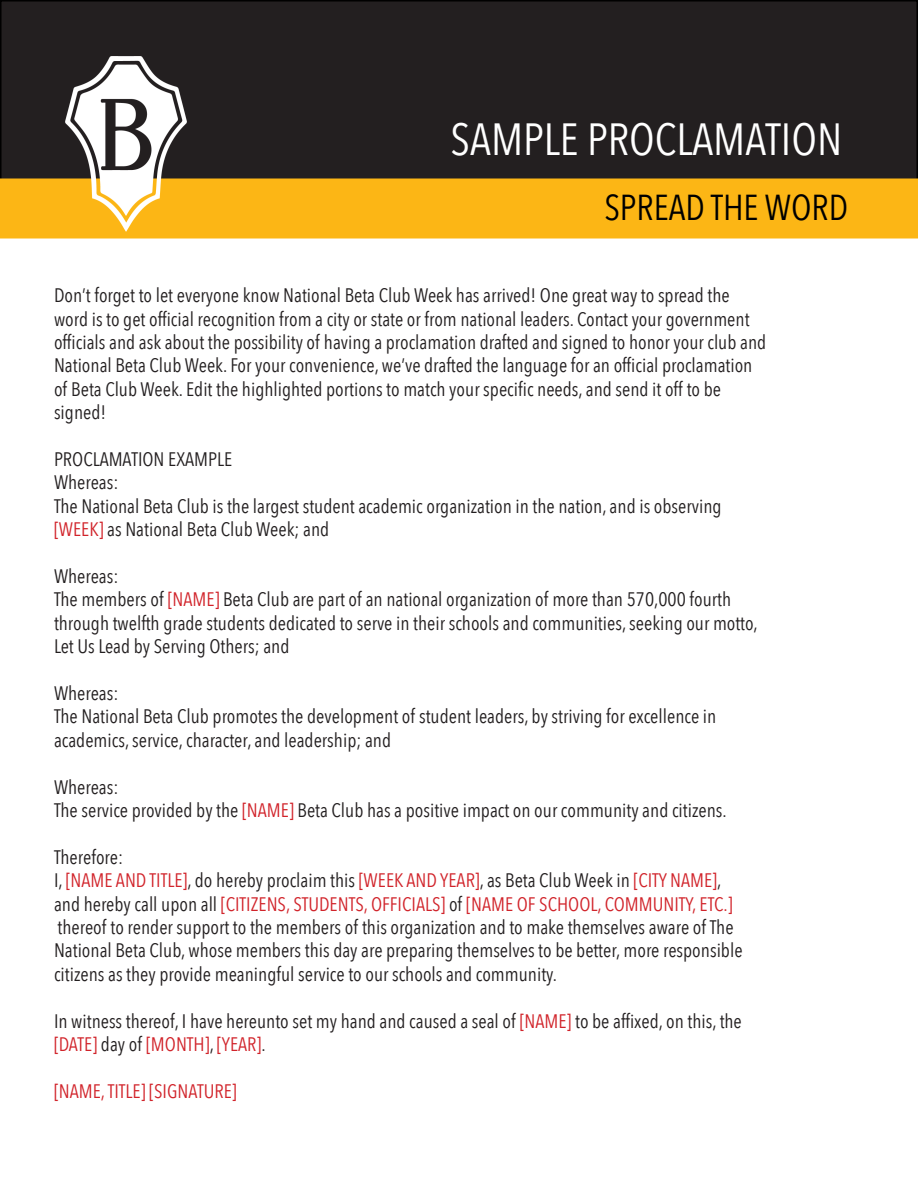
<style>
.page{position:relative;width:918px;height:1188px;background:#fff}
.page>*{position:absolute;margin:0;border:0;box-sizing:border-box;transform-origin:0 0}
.t1{font:45px "Avenir Next Condensed";color:#fff}
.t2{font:36px "Avenir Next Condensed";color:#000}
.t3{font:19.5px "Avenir Next Condensed";color:#231f20}
.t4{font:19.5px "Avenir Next Condensed";color:#d1232a}
.s1{color:#d1232a}
.s2{color:#231f20}
</style>
<div class="page">
<div style="left:1px;top:1px;width:916px;height:187px;background:#231f20"></div>
<div style="left:0;top:0;width:918px;height:189px;border:2px solid #000"></div>
<div style="left:1px;top:179px;width:916px;height:59px;background:#fcb615"></div>
<div style="left:0;top:178px;width:918px;height:60px;border:2px solid #fcb615"></div>
<img style="left:66px;top:56px;width:121px;height:176px">
<p class="t1" style="left:451px;top:100px;width:393px">SAMPLE PROCLAMATION</p>
<p class="t2" style="left:604px;top:176px;width:245px">SPREAD THE WORD</p>
<p class="t3" style="left:54px;top:279px;width:677px">Don’t forget to let everyone know National Beta Club Week has arrived! One great way to spread the</p>
<p class="t3" style="left:54px;top:302px;width:697px">word is to get official recognition from a city or state or from national leaders. Contact your government</p>
<p class="t3" style="left:54px;top:326px;width:714px">officials and ask about the possibility of having a proclamation drafted and signed to honor your club and</p>
<p class="t3" style="left:54px;top:349px;width:700px">National Beta Club Week. For your convenience, we’ve drafted the language for an official proclamation</p>
<p class="t3" style="left:54px;top:372px;width:669px">of Beta Club Week. Edit the highlighted portions to match your specific needs, and send it off to be</p>
<p class="t3" style="left:54px;top:396px;width:54px">signed!</p>
<p class="t3" style="left:54px;top:443px;width:180px">PROCLAMATION EXAMPLE</p>
<p class="t3" style="left:54px;top:466px;width:66px">Whereas:</p>
<p class="t3" style="left:54px;top:489px;width:669px">The National Beta Club is the largest student academic organization in the nation, and is observing</p>
<p class="t3" style="left:54px;top:513px;width:277px"><span class="s1">[WEEK]</span> as National Beta Club Week; and</p>
<p class="t3" style="left:54px;top:560px;width:66px">Whereas:</p>
<p class="t3" style="left:54px;top:583px;width:679px">The members of <span class="s1">[NAME]</span> Beta Club are part of an national organization of more than 570,000 fourth</p>
<p class="t3" style="left:54px;top:606px;width:705px">through twelfth grade students dedicated to serve in their schools and communities, seeking our motto,</p>
<p class="t3" style="left:54px;top:630px;width:237px">Let Us Lead by Serving Others; and</p>
<p class="t3" style="left:54px;top:677px;width:66px">Whereas:</p>
<p class="t3" style="left:54px;top:700px;width:664px">The National Beta Club promotes the development of student leaders, by striving for excellence in</p>
<p class="t3" style="left:54px;top:723px;width:339px">academics, service, character, and leadership; and</p>
<p class="t3" style="left:54px;top:770px;width:66px">Whereas:</p>
<p class="t3" style="left:54px;top:794px;width:674px">The service provided by the <span class="s1">[NAME]</span> Beta Club has a positive impact on our community and citizens.</p>
<p class="t3" style="left:54px;top:840px;width:71px">Therefore:</p>
<p class="t3" style="left:54px;top:864px;width:669px">I, <span class="s1">[NAME AND TITLE]</span>, do hereby proclaim this <span class="s1">[WEEK AND YEAR]</span>, as Beta Club Week in <span class="s1">[CITY NAME]</span>,</p>
<p class="t4" style="left:54px;top:887px;width:680px"><span class="s2">and hereby call upon all</span> [CITIZENS, STUDENTS, OFFICIALS] <span class="s2">of</span> [NAME OF SCHOOL, COMMUNITY, ETC.]</p>
<p class="t3" style="left:58px;top:911px;width:677px">thereof to render support to the members of this organization and to make themselves aware of The</p>
<p class="t3" style="left:54px;top:934px;width:690px">National Beta Club, whose members this day are preparing themselves to be better, more responsible</p>
<p class="t3" style="left:54px;top:957px;width:505px">citizens as they provide meaningful service to our schools and community.</p>
<p class="t3" style="left:54px;top:1004px;width:689px">In witness thereof, I have hereunto set my hand and caused a seal of <span class="s1">[NAME]</span> to be affixed, on this, the</p>
<p class="t4" style="left:54px;top:1028px;width:213px">[DATE] <span class="s2">day of</span> [MONTH]<span class="s2">,</span> [YEAR]<span class="s2">.</span></p>
<p class="t4" style="left:54px;top:1074px;width:184px">[NAME, TITLE] [SIGNATURE]</p>
</div>
